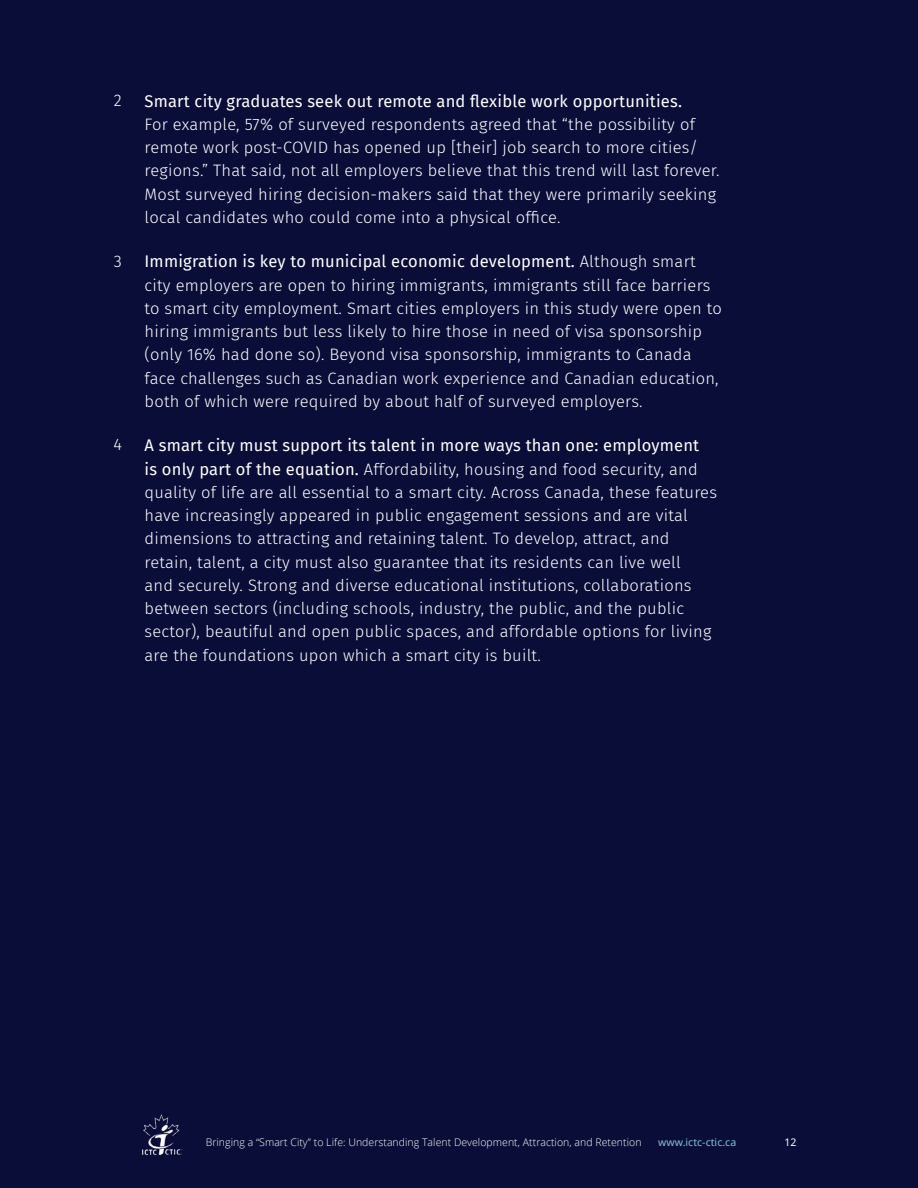
<style>
.page{position:relative;width:918px;height:1188px;background:#0a0d37}
.page>*{position:absolute;margin:0;border:0;box-sizing:border-box;transform-origin:0 0}
.t1{font:300 16.5px/23.2px "Fira Sans";letter-spacing:.015em;color:#fff}
.t2{font:16.5px "Fira Sans";letter-spacing:.015em;color:#fff}
.t3{font:300 10.5px "Open Sans";letter-spacing:.005em;color:#fff}
.t4{font:10.5px "Noto Sans";letter-spacing:.005em;color:#80c2d9}
.t5{font:10.5px "Noto Sans";color:#fff}
.s1{font-weight:400}
</style>
<div class="page">
<img style="left:142px;top:1114px;width:40px;height:41px">
<p class="t1" style="left:114px;top:89px;width:9px">2</p>
<p class="t1" style="left:114px;top:250px;width:10px">3</p>
<p class="t1" style="left:113px;top:433px;width:10px">4</p>
<p class="t2" style="left:145px;top:89px;width:539px">Smart city graduates seek out remote and flexible work opportunities.</p>
<p class="t1" style="left:145px;top:113px;width:576px">For example, 57% of surveyed respondents agreed that “the possibility of remote work post-COVID has opened up [their] job search to more cities/ regions.” That said, not all employers believe that this trend will last forever.<br>Most surveyed hiring decision-makers said that they were primarily seeking local candidates who could come into a physical office.</p>
<p class="t1" style="left:145px;top:250px;width:579px"><span class="s1">Immigration is key to municipal economic development.</span> Although smart city employers are open to hiring immigrants, immigrants still face barriers to smart city employment. Smart cities employers in this study were open to hiring immigrants but less likely to hire those in need of visa sponsorship (only 16% had done so). Beyond visa sponsorship, immigrants to Canada face challenges such as Canadian work experience and Canadian education, both of which were required by about half of surveyed employers.</p>
<p class="t1" style="left:145px;top:434px;width:574px"><span class="s1">A smart city must support its talent in more ways than one: employment<br>is only part of the equation.</span> Affordability, housing and food security, and quality of life are all essential to a smart city. Across Canada, these features have increasingly appeared in public engagement sessions and are vital dimensions to attracting and retaining talent. To develop, attract, and retain, talent, a city must also guarantee that its residents can live well<br>and securely. Strong and diverse educational institutions, collaborations between sectors (including schools, industry, the public, and the public sector), beautiful and open public spaces, and affordable options for living are the foundations upon which a smart city is built.</p>
<p class="t3" style="left:206px;top:1135px;width:437px">Bringing a “Smart City” to Life: Understanding Talent Development, Attraction, and Retention</p>
<p class="t4" style="left:658px;top:1135px;width:80px">www.ictc-ctic.ca</p>
<p class="t5" style="left:784px;top:1135px;width:14px">12</p>
</div>
